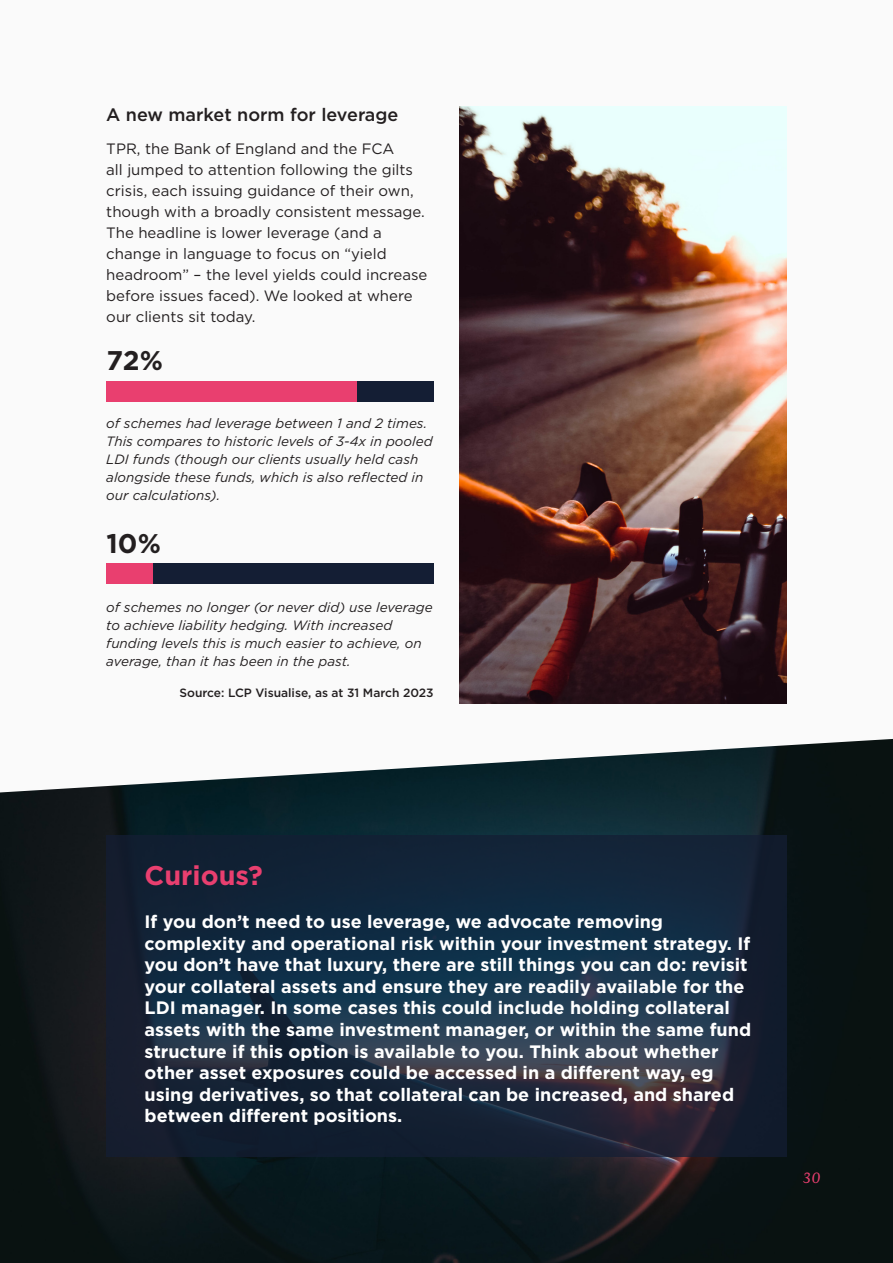
<style>
.page{position:relative;width:893px;height:1263px;background:#fafafa}
.page>*{position:absolute;margin:0;border:0;box-sizing:border-box;transform-origin:0 0}
.Opening_paragraph_-_12_Bold_white{font:700 27px "Gotham";color:#e93f6f}
.Body_-_10_book_white{font:700 27px "Gotham";color:#231f20}
.Opening_paragraph_-_12_Bold_white-2{font:700 18px/21.6px "Gotham";color:#fff}
.Opening_paragraph_-_12_bold{font:500 18px "Gotham";color:#231f20}
.Body_-_10_book{font:15px/21px "Gotham";color:#231f20}
.t1{font:italic 15px "DTL Documenta TOT";color:#e93f6f}
.Body_-_9_book_copy{font:italic 13.5px/18px "Gotham";color:#231f20}
.Foot_notes_-_8_medium{font:500 12px "Gotham";color:#231f20}
</style>
<div class="page">
<img style="left:459px;top:106px;width:328px;height:598px">
<img style="left:0;top:739px;width:893px;height:524px">
<svg style="left:106px;top:836px;width:681px;height:321px;background:#18293d"></svg>
<div style="left:152px;top:564px;width:282px;height:20px;background:#141e34"></div>
<div style="left:357px;top:381px;width:77px;height:20px;background:#141e34"></div>
<div style="left:106px;top:564px;width:46px;height:20px;background:#e93f6f"></div>
<div style="left:106px;top:381px;width:251px;height:20px;background:#e93f6f"></div>
<p class="Opening_paragraph_-_12_bold" style="left:106px;top:103px;width:294px">A new market norm for leverage</p>
<p class="Body_-_10_book" style="left:106px;top:138px;width:323px">TPR, the Bank of England and the FCA<br>all jumped to attention following the gilts crisis, each issuing guidance of their own, though with a broadly consistent message.<br>The headline is lower leverage (and a change in language to focus on “yield headroom” – the level yields could increase before issues faced). We looked at where our clients sit today.</p>
<p class="Body_-_10_book_white" style="left:107px;top:343px;width:58px">72%</p>
<p class="Body_-_9_book_copy" style="left:106px;top:414px;width:328px">of schemes had leverage between 1 and 2 times.<br>This compares to historic levels of 3-4x in pooled LDI funds (though our clients usually held cash alongside these funds, which is also reflected in our calculations).</p>
<p class="Body_-_10_book_white" style="left:107px;top:526px;width:56px">10%</p>
<p class="Body_-_9_book_copy" style="left:106px;top:597px;width:328px">of schemes no longer (or never did) use leverage to achieve liability hedging. With increased funding levels this is much easier to achieve, on average, than it has been in the past.</p>
<p class="Foot_notes_-_8_medium" style="left:179px;top:685px;width:256px">Source: LCP Visualise, as at 31 March 2023</p>
<p class="Opening_paragraph_-_12_Bold_white" style="left:145px;top:857px;width:120px">Curious?</p>
<p class="Opening_paragraph_-_12_Bold_white-2" style="left:145px;top:911px;width:608px">If you don’t need to use leverage, we advocate removing complexity and operational risk within your investment strategy. If you don’t have that luxury, there are still things you can do: revisit your collateral assets and ensure they are readily available for the LDI manager. In some cases this could include holding collateral assets with the same investment manager, or within the same fund structure if this option is available to you. Think about whether other asset exposures could be accessed in a different way, eg using derivatives, so that collateral can be increased, and shared between different positions.</p>
<p class="t1" style="left:803px;top:1169px;width:19px">30</p>
</div>
